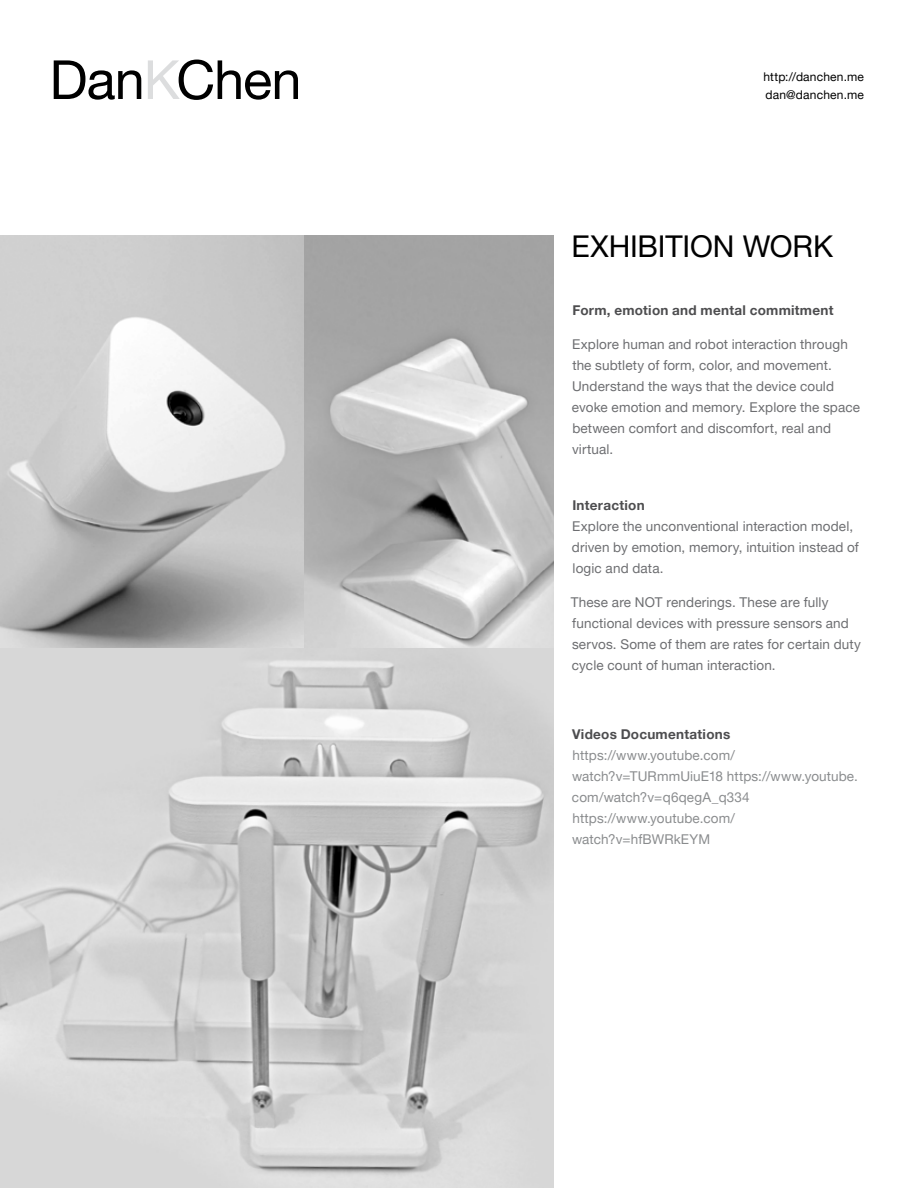
<style>
.page{position:relative;width:918px;height:1188px;background:#fff}
.page>*{position:absolute;margin:0;border:0;box-sizing:border-box;transform-origin:0 0}
.t1{font:54px "Helvetica Neue LT Pro";letter-spacing:-.02em;color:#000}
.t2{font:30px "Helvetica Neue LT Pro";letter-spacing:-.005em;color:#000}
.t3{font:13.5px/21px "Helvetica Neue LT Pro";letter-spacing:.01em;color:#6d6e71}
.t4{font:13.5px/21px "Helvetica Neue LT Pro";letter-spacing:.01em;color:#8a8c8e}
.t5{font:700 13.5px "Helvetica Neue LT Pro";letter-spacing:.02em;color:#4d4d4f}
.t6{font:12px/18px "Helvetica Neue LT Pro";letter-spacing:.015em;color:#000}
.s1{color:#dcddde}
</style>
<div class="page">
<img style="left:304px;top:236px;width:250px;height:412px">
<svg style="left:0;top:236px;width:304px;height:412px;background:#c4c4c4"></svg>
<svg style="left:0;top:648px;width:554px;height:540px;background:#d0d0d0"></svg>
<h1 class="t1" style="left:50px;top:46px;width:253px">Dan<span class="s1">K</span>Chen</h1>
<p class="t6" style="left:763px;top:67px;width:102px">http://danchen.me dan@danchen.me</p>
<h2 class="t2" style="left:572px;top:228px;width:263px">EXHIBITION WORK</h2>
<p class="t5" style="left:572px;top:302px;width:263px">Form, emotion and mental commitment</p>
<p class="t3" style="left:572px;top:334px;width:290px">Explore human and robot interaction through the subtlety of form, color, and movement.<br>Understand the ways that the device could evoke emotion and memory. Explore the space between comfort and discomfort, real and virtual.</p>
<p class="t5" style="left:572px;top:497px;width:74px">Interaction</p>
<p class="t3" style="left:572px;top:515px;width:288px">Explore the unconventional interaction model, driven by emotion, memory, intuition instead of logic and data.</p>
<p class="t3" style="left:571px;top:592px;width:292px">These are NOT renderings. These are fully functional devices with pressure sensors and servos. Some of them are rates for certain duty cycle count of human interaction.</p>
<p class="t5" style="left:572px;top:726px;width:160px">Videos Documentations</p>
<p class="t4" style="left:572px;top:745px;width:288px">https://www.youtube.com/ watch?v=TURmmUiuE18 https://www.youtube. com/watch?v=q6qegA_q334 https://www.youtube.com/ watch?v=hfBWRkEYM</p>
</div>
